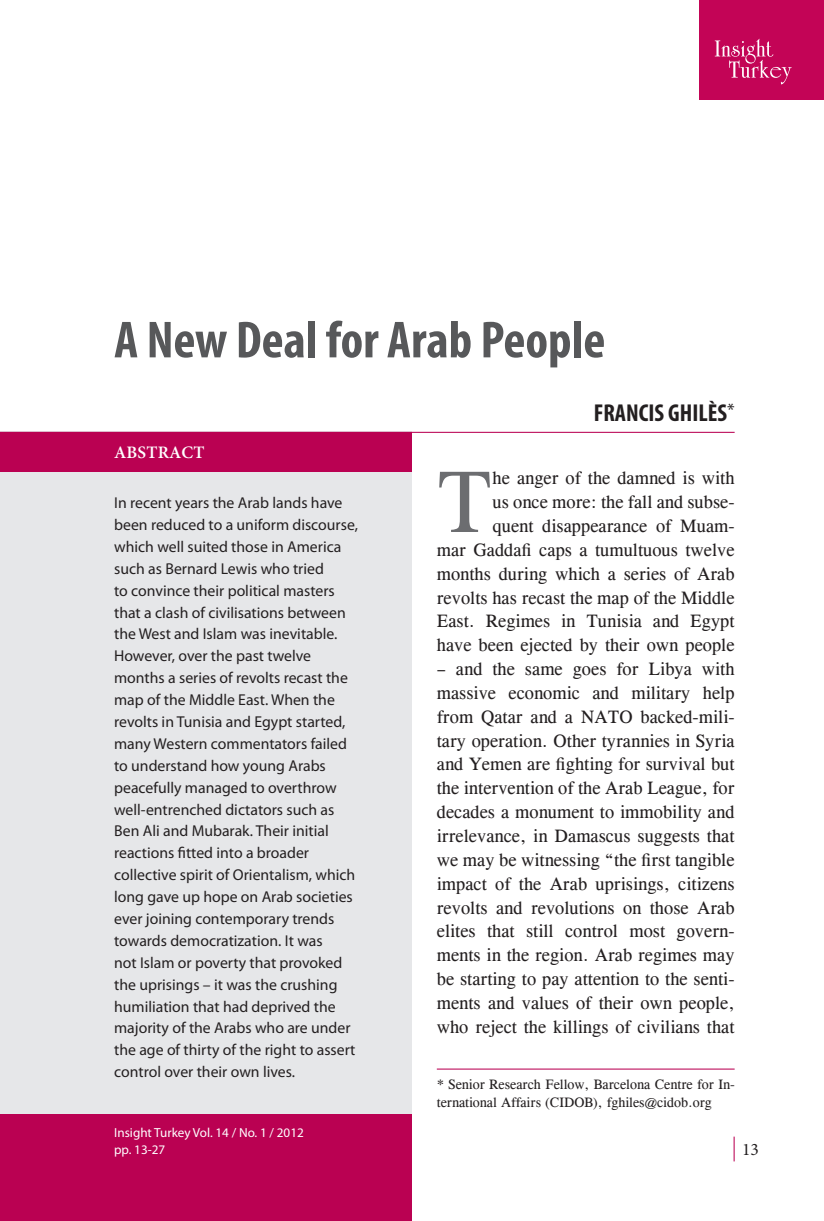
<style>
.page{position:relative;width:824px;height:1221px;background:#fff}
.page>*{position:absolute;margin:0;border:0;box-sizing:border-box;transform-origin:0 0}
.t1{font:88.55px "CG Times";color:#6c6d70}
.t2{font:700 condensed 52.5px "Myriad Pro";color:#57585a}
.t3{font:700 condensed 24.5px "Myriad Pro";color:#231f20}
.t4{font:18.38px/23.8px "CG Times";letter-spacing:.005em;color:#231f20;text-align:right}
.t5{font:600 17.5px "Minion Pro";letter-spacing:.01em;color:#fff}
.t6{font:17.5px "Minion Pro";color:#231f20}
.t7{font:15.75px/21.9px "Myriad Pro";color:#231f20}
.t8{font:14px/17.5px "CG Times";color:#231f20}
.t9{font:13.12px/16.6px "Myriad Pro";color:#fff}
</style>
<div class="page">
<svg style="left:733px;top:1136px;width:1px;height:25px"></svg>
<hr style="left:437px;top:1068px;width:297px;height:1px;background:#ba0152">
<div style="left:0;top:432px;width:412px;height:788px;background:#e6e7e9"></div>
<div style="left:0;top:432px;width:412px;height:39px;background:#ba0152"></div>
<hr style="left:0;top:432px;width:734px;height:1px;background:#ba0152">
<div style="left:699px;top:0;width:124px;height:99px;background:#c30456"></div>
<svg style="left:714px;top:39px;width:77px;height:45px"></svg>
<div style="left:0;top:1114px;width:412px;height:106px;background:#ba0152"></div>
<h2 class="t2" style="left:114px;top:307px;width:492px">A New Deal for Arab People</h2>
<p class="t5" style="left:114px;top:440px;width:92px">ABSTRACT</p>
<p class="t7" style="left:114px;top:491px;width:245px">In recent years the Arab lands have been reduced to a uniform discourse, which well suited those in America such as Bernard Lewis who tried<br>to convince their political masters that a clash of civilisations between the West and Islam was inevitable.<br>However, over the past twelve months a series of revolts recast the map of the Middle East. When the revolts in Tunisia and Egypt started, many Western commentators failed to understand how young Arabs peacefully managed to overthrow well-entrenched dictators such as Ben Ali and Mubarak. Their initial reactions fitted into a broader collective spirit of Orientalism, which long gave up hope on Arab societies ever joining contemporary trends towards democratization. It was<br>not Islam or poverty that provoked the uprisings – it was the crushing humiliation that had deprived the majority of the Arabs who are under the age of thirty of the right to assert control over their own lives.</p>
<p class="t9" style="left:114px;top:1124px;width:191px">Insight Turkey Vol. 14 / No. 1 / 2012 pp. 13-27</p>
<h3 class="t3" style="left:593px;top:397px;width:142px">FRANCIS GHILÈS<sup>*</sup></h3>
<p class="t4" style="left:437px;top:466px;width:299px">he anger of the damned is with<br>us once more: the fall and subse-<br>quent disappearance of Muam-<br>mar Gaddafi caps a tumultuous twelve months during which a series of Arab revolts has recast the map of the Middle East. Regimes in Tunisia and Egypt have been ejected by their own people</p>
<p class="t4" style="left:437px;top:657px;width:299px;text-align:justify">– and the same goes for Libya with massive economic and military help from Qatar and a NATO backed-mili&shy;tary operation. Other tyrannies in Syria and Yemen are fighting for survival but the intervention of the Arab League, for decades a monument to immobility and irrelevance, in Damascus suggests that we may be witnessing “the first tangible impact of the Arab uprisings, citizens revolts and revolutions on those Arab elites that still control most govern&shy;ments in the region. Arab regimes may be starting to pay attention to the senti&shy;ments and values of their own people, who reject the killings of civilians that</p>
<h1 class="t1" style="left:437px;top:451px;width:57px">T</h1>
<p class="t8" style="left:437px;top:1075px;width:299px">* Senior Research Fellow, Barcelona Centre for In&shy;ternational Affairs (CIDOB), fghiles@cidob.org</p>
<p class="t6" style="left:742px;top:1137px;width:18px">13</p>
</div>
